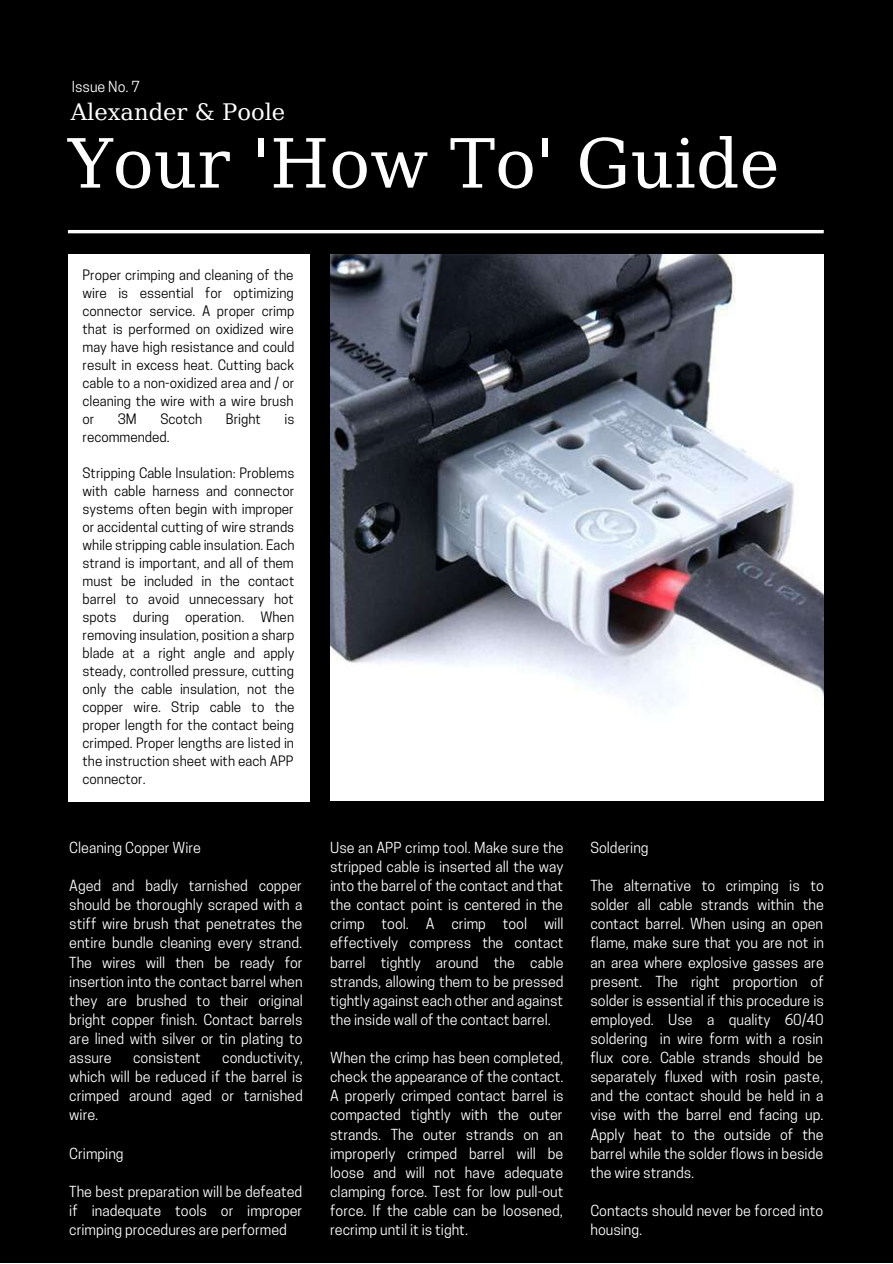
<style>
.page{position:relative;width:893px;height:1264px;background:#fff}
.page>*{position:absolute;margin:0;border:0;box-sizing:border-box;transform-origin:0 0}
.t1{font:67.8px "DejaVu Serif";color:#fff}
.t2{font:22.65px "DejaVu Serif";color:#fff}
.t3{font:14.25px/19px "Cooper Hewitt";color:#fff;text-align:justify}
.t4{font:13.5px/18px "Cooper Hewitt";color:#000;text-align:justify}
</style>
<div class="page">
<div style="left:0;top:0;width:892px;height:1262px;background:#000"></div>
<img style="left:330px;top:254px;width:493px;height:546px">
<div style="left:68px;top:254px;width:241px;height:547px;background:#fff"></div>
<hr style="left:68px;top:230px;width:755px;height:3px;background:#fff">
<p class="t3" style="left:72px;top:79px;width:70px">Issue No. 7</p>
<h2 class="t2" style="left:71px;top:99px;width:216px">Alexander &amp; Poole</h2>
<h1 class="t1" style="left:68px;top:125px;width:713px">Your 'How To' Guide</h1>
<p class="t4" style="left:82px;top:267px;width:213px">Proper crimping and cleaning of the wire is essential for optimizing connector service. A proper crimp that is performed on oxidized wire may have high resistance and could result in excess heat. Cutting back cable to a non-oxidized area and / or cleaning the wire with a wire brush or</p>
<p class="t4" style="left:118px;top:411px;width:20px">3M</p>
<p class="t4" style="left:160px;top:411px;width:44px">Scotch</p>
<p class="t4" style="left:226px;top:411px;width:37px">Bright</p>
<p class="t4" style="left:284px;top:411px;width:11px">is</p>
<p class="t4" style="left:82px;top:429px;width:89px">recommended.</p>
<p class="t4" style="left:82px;top:465px;width:213px">Stripping Cable Insulation: Problems with cable harness and connector systems often begin with improper or accidental cutting of wire strands while stripping cable insulation. Each strand is important, and all of them must be included in the contact barrel to avoid unnecessary hot spots during operation. When removing insulation, position a sharp blade at a right angle and apply steady, controlled pressure, cutting only the cable insulation, not the copper wire. Strip cable to the proper length for the contact being crimped. Proper lengths are listed in the instruction sheet with each APP connector.</p>
<p class="t3" style="left:69px;top:839px;width:133px">Cleaning Copper Wire</p>
<p class="t3" style="left:69px;top:878px;width:235px">Aged and badly tarnished copper should be thoroughly scraped with a stiff wire brush that penetrates the entire bundle cleaning every strand.<br>The wires will then be ready for insertion into the contact barrel when they are brushed to their original bright copper finish. Contact barrels are lined with silver or tin plating to assure</p>
<p class="t3" style="left:69px;top:1050px;width:235px;text-indent:153px">conductivity, which will be reduced if the barrel is crimped around aged or tarnished wire.</p>
<p class="t3" style="left:69px;top:1145px;width:56px">Crimping</p>
<p class="t3" style="left:69px;top:1183px;width:234px">The best preparation will be defeated if inadequate tools or improper crimping procedures are performed</p>
<p class="t3" style="left:133px;top:1050px;width:69px">consistent</p>
<p class="t3" style="left:330px;top:839px;width:235px">Use an APP crimp tool. Make sure the stripped cable is inserted all the way into the barrel of the contact and that the contact point is centered in the crimp tool. A crimp tool will effectively compress the contact barrel tightly around the cable strands, allowing them to be pressed tightly against each other and against the inside wall of the contact barrel.</p>
<p class="t3" style="left:330px;top:1050px;width:235px">When the crimp has been completed, check the appearance of the contact.<br>A properly crimped contact barrel is compacted tightly with the outer strands. The outer strands on an improperly crimped barrel will be loose and will not have adequate clamping force. Test for low pull-out force. If the cable can be loosened, recrimp until it is tight.</p>
<p class="t3" style="left:590px;top:839px;width:60px">Soldering</p>
<p class="t3" style="left:590px;top:878px;width:235px">The alternative to crimping is to solder all cable strands within the contact barrel. When using an open flame, make sure that you are not in an area where explosive gasses are present. The right proportion of solder is essential if this procedure is employed. Use a quality 60/40 soldering in wire form with a rosin flux core. Cable strands should be separately fluxed with rosin paste, and the contact should be held in a vise with the barrel end facing up.<br>Apply heat to the outside of the barrel while the solder flows in beside the wire strands.</p>
<p class="t3" style="left:590px;top:1202px;width:234px">Contacts should never be forced into housing.</p>
</div>
